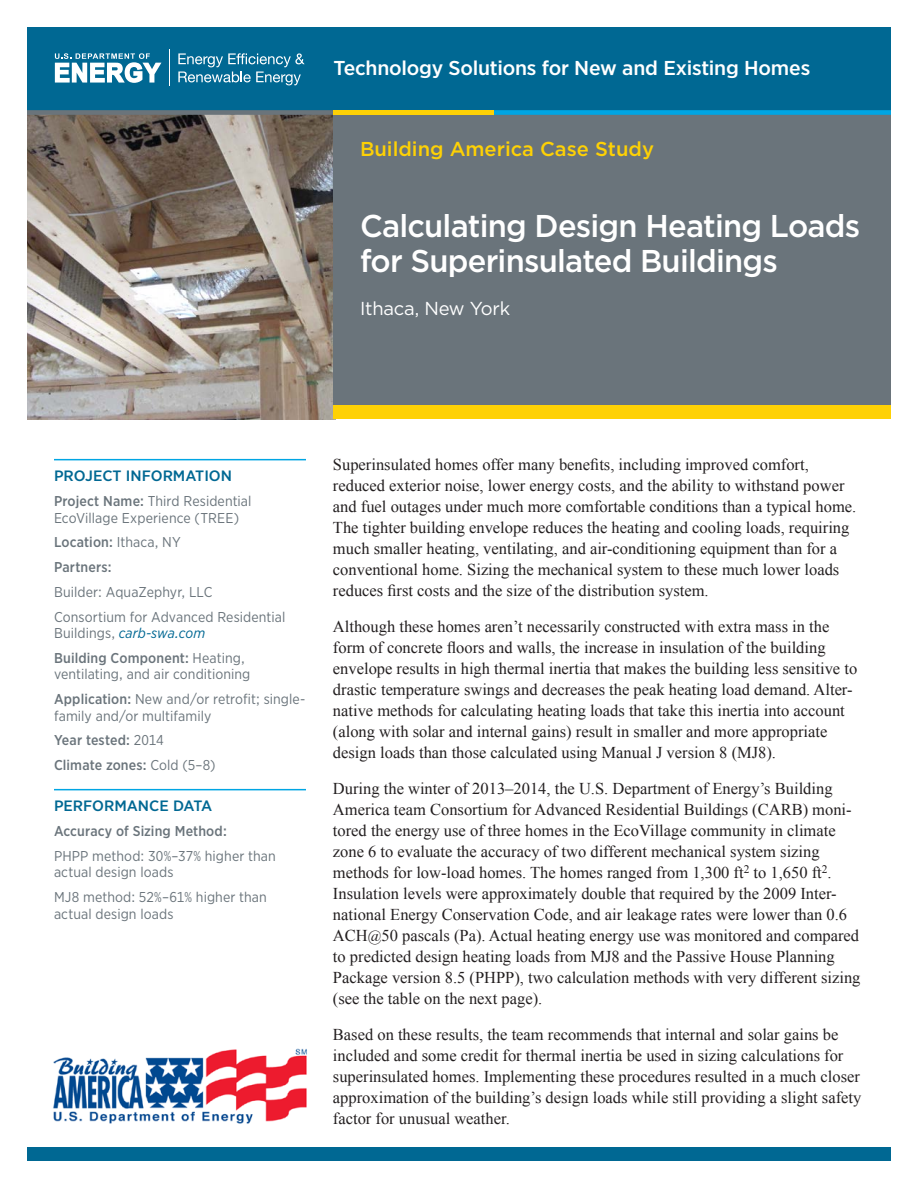
<style>
.page{position:relative;width:918px;height:1188px;background:#fff}
.page>*{position:absolute;margin:0;border:0;box-sizing:border-box;transform-origin:0 0}
.t1{font:500 31.5px/34.5px "Gotham";letter-spacing:-.025em;color:#fff}
.t2{font:500 20.1px "Gotham Narrow";letter-spacing:-.01em;color:#fff;scale:1.1 1}
.t3{font:500 20.1px "Gotham";color:#fed105}
.t4{font:18.75px "Gotham";letter-spacing:-.01em;color:#fff}
.body_text{font:16.5px/21px "Times New Roman";color:#231f20}
.Sidebar_head_2{font:500 15px "Gotham Narrow";color:#006893;scale:1.1 1}
.sidebar_text{font:14.25px/16.5px "Gotham Narrow";letter-spacing:.005em;color:#6a747b}
.sidebar_text-2{font:500 14.25px "Gotham Narrow";letter-spacing:.01em;color:#6a747b}
.s1{font-weight:500}
.s2{font-weight:400}
.s3{font-style:italic;color:#006893}
.s4{font-size:15px}
</style>
<div class="page">
<img style="left:27px;top:115px;width:306px;height:304px">
<div style="left:333px;top:398px;width:557px;height:21px;background:#fed105"></div>
<div style="left:333px;top:92px;width:557px;height:313px;background:#6a747b"></div>
<div style="left:27px;top:1148px;width:864px;height:13px;background:#006893"></div>
<div style="left:27px;top:27px;width:864px;height:84px;background:#006893"></div>
<svg style="left:55px;top:53px;width:106px;height:30px"></svg>
<hr style="left:169px;top:50px;width:1px;height:36px;background:#fff">
<svg style="left:178px;top:53px;width:127px;height:32px"></svg>
<div style="left:336px;top:110px;width:555px;height:5px;background:#00a5e3"></div>
<div style="left:27px;top:110px;width:309px;height:5px;background:#6a747b"></div>
<div style="left:333px;top:110px;width:161px;height:5px;background:#fed105"></div>
<img style="left:53px;top:1048px;width:254px;height:76px">
<hr style="left:54px;top:459px;width:252px;height:1px;background:#00a5e3">
<hr style="left:54px;top:789px;width:252px;height:1px;background:#00a5e3">
<p class="t2" style="left:333px;top:55px;width:435px">Technology Solutions for New and Existing Homes</p>
<p class="t3" style="left:360px;top:136px;width:295px">Building America Case Study</p>
<h1 class="t1" style="left:360px;top:209px;width:502px">Calculating Design Heating Loads for Superinsulated Buildings</h1>
<p class="t4" style="left:360px;top:297px;width:152px">Ithaca, New York</p>
<p class="Sidebar_head_2" style="left:54px;top:467px;width:163px">PROJECT INFORMATION</p>
<p class="sidebar_text" style="left:54px;top:493px;width:199px"><span class="s1">Project Name:</span> Third Residential<br>EcoVillage Experience (TREE)</p>
<p class="sidebar_text-2" style="left:54px;top:533px;width:128px">Location: <span class="s2">Ithaca, NY</span></p>
<p class="sidebar_text-2" style="left:54px;top:558px;width:59px">Partners:</p>
<p class="sidebar_text" style="left:54px;top:583px;width:160px">Builder: AquaZephyr, LLC</p>
<p class="sidebar_text" style="left:54px;top:608px;width:233px">Consortium for Advanced Residential<br>Buildings, <span class="s3">carb-swa.com</span></p>
<p class="sidebar_text" style="left:54px;top:649px;width:198px"><span class="s1">Building Component:</span> Heating, ventilating, and air conditioning</p>
<p class="sidebar_text" style="left:54px;top:691px;width:253px"><span class="s1">Application:</span> New and/or retrofit; single&shy;family and/or multifamily</p>
<p class="sidebar_text-2" style="left:54px;top:731px;width:111px">Year tested: <span class="s2">2014</span></p>
<p class="sidebar_text-2" style="left:54px;top:756px;width:163px">Climate zones: <span class="s2">Cold (5–8)</span></p>
<p class="Sidebar_head_2" style="left:54px;top:797px;width:145px">PERFORMANCE DATA</p>
<p class="sidebar_text-2" style="left:54px;top:822px;width:174px">Accuracy of Sizing Method:</p>
<p class="sidebar_text" style="left:54px;top:847px;width:223px">PHPP method: 30%–37% higher than actual design loads</p>
<p class="sidebar_text" style="left:54px;top:889px;width:214px">MJ8 method: 52%–61% higher than actual design loads</p>
<p class="body_text" style="left:333px;top:454px;width:525px">Superinsulated homes offer many benefits, including improved comfort, reduced exterior noise, lower energy costs, and the ability to withstand power and fuel outages under much more comfortable conditions than a typical home.<br>The tighter building envelope reduces the heating and cooling loads, requiring much smaller heating, ventilating, and air-conditioning equipment than for a conventional home. Sizing the mechanical system to these much lower loads reduces first costs and the size of the distribution system.</p>
<p class="body_text" style="left:333px;top:616px;width:526px">Although these homes aren’t necessarily constructed with extra mass in the form of concrete floors and walls, the increase in insulation of the building envelope results in high thermal inertia that makes the building less sensitive to drastic temperature swings and decreases the peak heating load demand. Alter&shy;native methods for calculating heating loads that take this inertia into account (along with solar and internal gains) result in smaller and more appropriate design loads than those calculated using Manual J version 8 (MJ8).</p>
<p class="body_text" style="left:333px;top:778px;width:529px">During the winter of 2013–2014, the U.S. Department of Energy’s Building America team Consortium for Advanced Residential Buildings (CARB) moni&shy;tored the energy use of three homes in the EcoVillage community in climate zone 6 to evaluate the accuracy of two different mechanical system sizing methods for low-load homes. The homes ranged from 1,300 ft<sup>2</sup> to 1,650 ft<sup>2</sup>.<br>Insulation levels were approximately double that required by the 2009 Inter&shy;national Energy Conservation Code, and air leakage rates were lower than 0.6<br>ACH<span class="s4">@</span>50 pascals (Pa). Actual heating energy use was monitored and compared to predicted design heating loads from MJ8 and the Passive House Planning Package version 8.5 (PHPP), two calculation methods with very different sizing (see the table on the next page).</p>
<p class="body_text" style="left:333px;top:1024px;width:530px">Based on these results, the team recommends that internal and solar gains be included and some credit for thermal inertia be used in sizing calculations for superinsulated homes. Implementing these procedures resulted in a much closer approximation of the building’s design loads while still providing a slight safety factor for unusual weather.</p>
</div>
